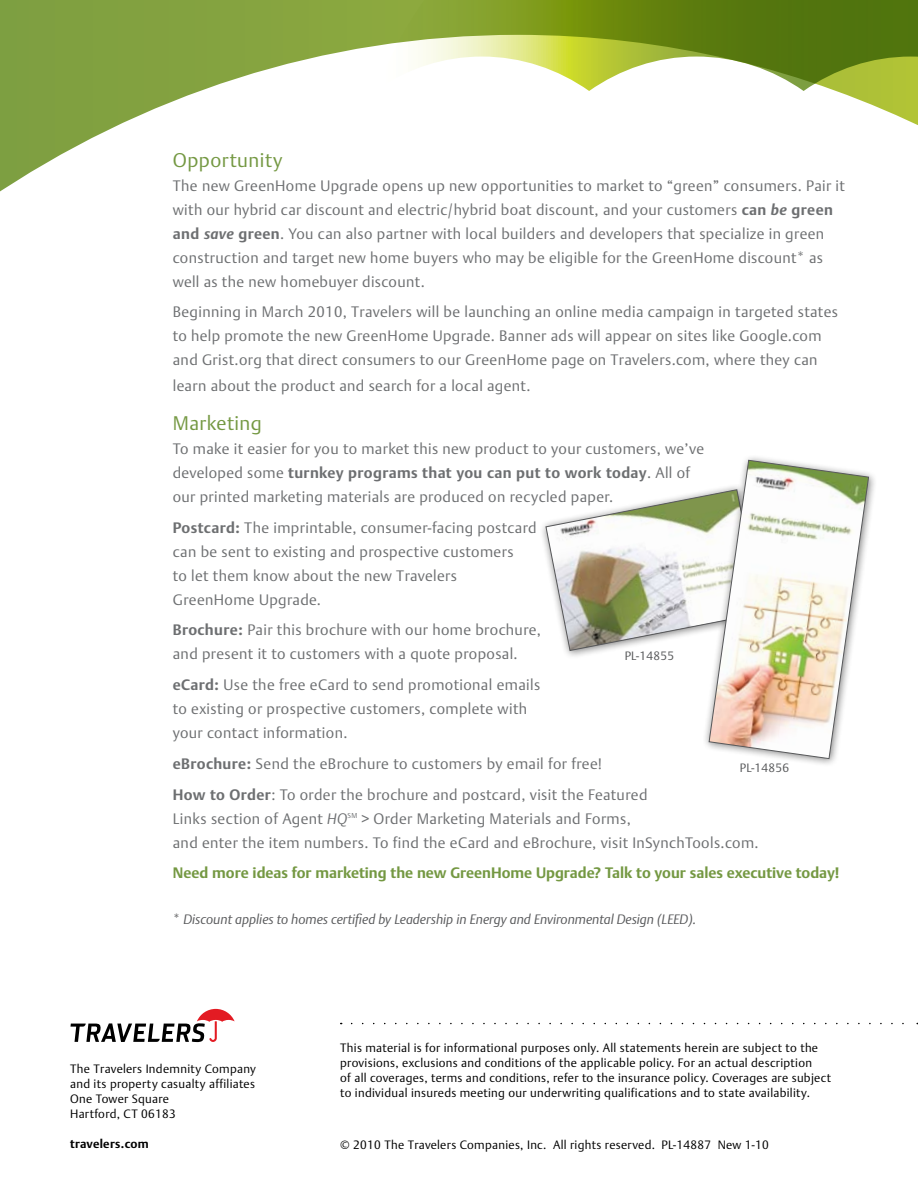
<style>
.page{position:relative;width:918px;height:1188px;background:#fff}
.page>*{position:absolute;margin:0;border:0;box-sizing:border-box;transform-origin:0 0}
.t1{font:300 19.5px "DTL Argo TOT";letter-spacing:.025em;color:#749842}
.t2{font:300 15px/24px "DTL Argo TOT";letter-spacing:.025em;color:#6d6f71}
.t3{font:700 15px "DTL Argo TOT";color:#749842}
.t4{font:italic 300 13.5px "DTL Argo TOT";color:#58595b}
.t5{font:300 12px/15px "DTL Argo TOT";letter-spacing:.025em;color:#000}
.t6{font:300 12px "DTL Argo TOT";letter-spacing:.025em;color:#58595b}
.t7{font:700 12px "DTL Argo TOT";letter-spacing:.015em;color:#000}
.s1{font-weight:700}
.s2{font-weight:700;font-style:italic}
.s3{font-style:italic}
.s4{font-style:normal}
</style>
<div class="page">
<svg style="left:70px;top:1009px;width:165px;height:33px"></svg>
<svg style="left:352px;top:1023px;width:566px;height:1px"></svg>
<svg style="left:0;top:0;width:918px;height:192px"></svg>
<svg style="left:545px;top:492px;width:157px;height:160px"></svg>
<div style="left:702px;top:453px;width:183px;height:322px;background:#000;opacity:.5"></div>
<img style="left:708px;top:459px;width:162px;height:301px">
<h1 class="t1" style="left:173px;top:148px;width:111px">Opportunity</h1>
<p class="t2" style="left:173px;top:173px;width:674px">The new GreenHome Upgrade opens up new opportunities to market to “green” consumers. Pair it with our hybrid car discount and electric/hybrid boat discount, and your customers <span class="s1">can</span> <span class="s2">be</span> <span class="s1">green and</span> <span class="s2">save</span> <span class="s1">green</span>. You can also partner with local builders and developers that specialize in green construction and target new home buyers who may be eligible for the GreenHome discount* as well as the new homebuyer discount.</p>
<p class="t2" style="left:173px;top:300px;width:667px">Beginning in March 2010, Travelers will be launching an online media campaign in targeted states to help promote the new GreenHome Upgrade. Banner ads will appear on sites like Google.com and Grist.org that direct consumers to our GreenHome page on Travelers.com, where they can</p>
<p class="t2" style="left:173px;top:374px;width:359px">learn about the product and search for a local agent.</p>
<h1 class="t1" style="left:173px;top:411px;width:91px">Marketing</h1>
<p class="t2" style="left:173px;top:437px;width:533px">To make it easier for you to market this new product to your customers, we’ve developed some <span class="s1">turnkey programs that you can put to work today</span>. All of our printed marketing materials are produced on recycled paper.</p>
<p class="t2" style="left:173px;top:515px;width:365px"><span class="s1">Postcard:</span> The imprintable, consumer-facing postcard can be sent to existing and prospective customers<br>to let them know about the new Travelers GreenHome Upgrade.</p>
<p class="t2" style="left:173px;top:618px;width:370px"><span class="s1">Brochure:</span> Pair this brochure with our home brochure, and present it to customers with a quote proposal.</p>
<p class="t2" style="left:173px;top:673px;width:369px"><span class="s1">eCard:</span> Use the free eCard to send promotional emails to existing or prospective customers, complete with your contact information.</p>
<p class="t2" style="left:173px;top:748px;width:476px;line-height:30.8px"><span class="s1">eBrochure:</span> Send the eBrochure to customers by email for free!<br><span class="s1">How to Order</span>: To order the brochure and postcard, visit the Featured</p>
<p class="t2" style="left:173px;top:806px;width:587px">Links section of Agent <span class="s3">HQ</span><sup>SM</sup> &gt; Order Marketing Materials and Forms,<br>and enter the item numbers. To find the eCard and eBrochure, visit InSynchTools.com.</p>
<p class="t3" style="left:173px;top:864px;width:668px">Need more ideas for marketing the new GreenHome Upgrade? Talk to your sales executive today!</p>
<p class="t4" style="left:173px;top:911px;width:525px"><span class="s4">*</span> Discount applies to homes certified by Leadership in Energy and Environmental Design (LEED).</p>
<p class="t6" style="left:625px;top:649px;width:51px">PL-14855</p>
<p class="t6" style="left:740px;top:760px;width:51px">PL-14856</p>
<p class="t5" style="left:70px;top:1062px;width:187px">The Travelers Indemnity Company and its property casualty affiliates<br>One Tower Square<br>Hartford, CT 06183</p>
<p class="t7" style="left:70px;top:1137px;width:80px">travelers.com</p>
<p class="t5" style="left:340px;top:1040px;width:493px">This material is for informational purposes only. All statements herein are subject to the provisions, exclusions and conditions of the applicable policy. For an actual description<br>of all coverages, terms and conditions, refer to the insurance policy. Coverages are subject to individual insureds meeting our underwriting qualifications and to state availability.</p>
<p class="t5" style="left:340px;top:1138px;width:430px">© 2010 The Travelers Companies, Inc. All rights reserved. PL-14887 New 1-10</p>
</div>
